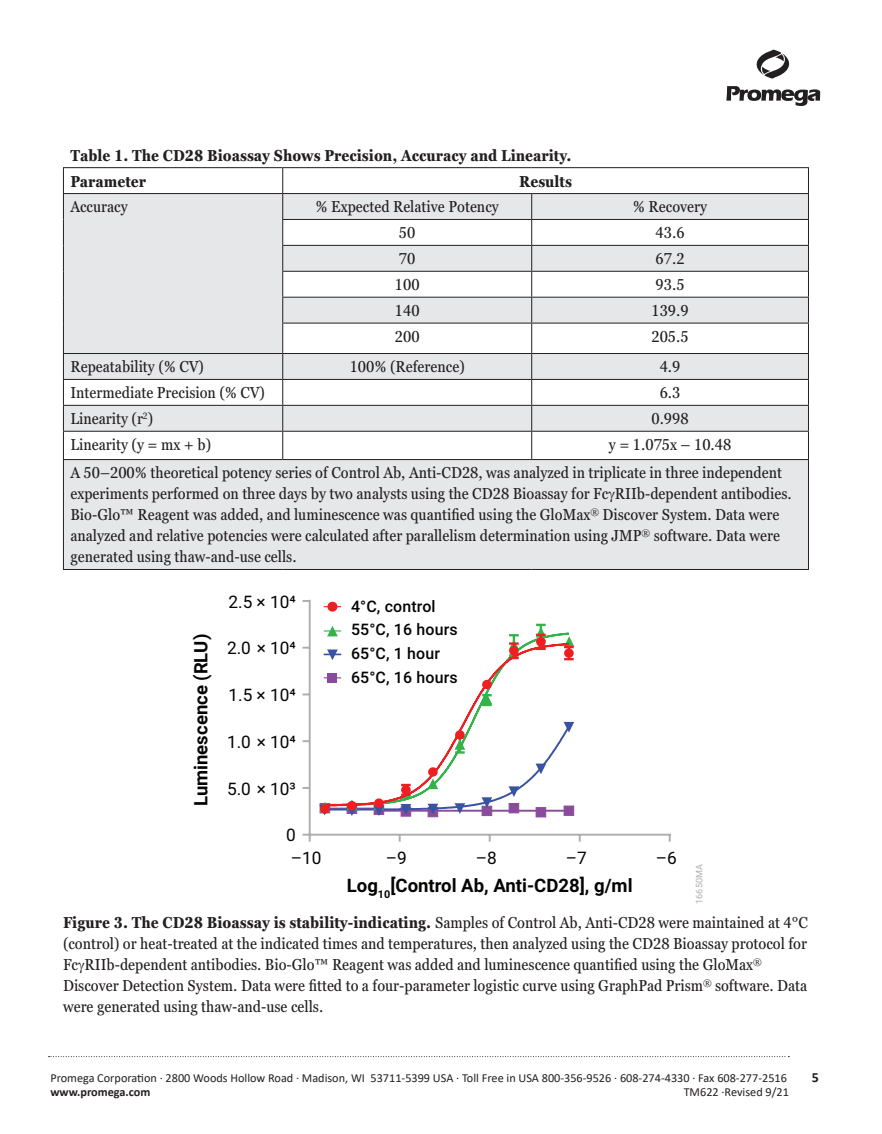
<style>
.page{position:relative;width:882px;height:1134px;background:#fff}
.page>*{position:absolute;margin:0;border:0;box-sizing:border-box;transform-origin:0 0}
.t1{font:700 18.55px "Roboto";color:#040503}
.t2{font:17.32px "Roboto";color:#040503}
.t3{font:500 15.92px/23.6px "Roboto";letter-spacing:.01em;color:#040503}
.Text{font:condensed 15.75px/21px "Georgia Pro";color:#231f20}
.Figure_Legend{font:condensed 15.75px/21px "Georgia Pro";color:#231f20}
.Figure_Legend-2{font:700 condensed 15.75px "Georgia Pro";color:#231f20}
.Text-2{font:700 condensed 15.75px "Georgia Pro";color:#231f20}
.t4{font:700 14px "Calibri";color:#231f20}
.t5{font:12.25px "Calibri";color:#231f20}
.t6{font:700 12.25px "Calibri";color:#231f20}
.t7{font:9.1px "Roboto";letter-spacing:.01em;color:#afb0b0}
.s1{font-weight:700}
</style>
<div class="page">
<svg style="left:756px;top:50px;width:34px;height:29px"></svg>
<svg style="left:726px;top:86px;width:94px;height:20px"></svg>
<svg style="left:49px;top:1056px;width:740px;height:1px"></svg>
<svg style="left:64px;top:194px;width:744px;height:375px;fill:#e6e7e9"></svg>
<hr style="left:282px;top:219px;width:250px;height:1px;background:#231f20">
<hr style="left:532px;top:219px;width:277px;height:1px;background:#231f20">
<hr style="left:282px;top:245px;width:250px;height:1px;background:#231f20">
<hr style="left:532px;top:245px;width:277px;height:1px;background:#231f20">
<hr style="left:282px;top:271px;width:250px;height:1px;background:#231f20">
<hr style="left:532px;top:271px;width:277px;height:1px;background:#231f20">
<hr style="left:282px;top:297px;width:250px;height:1px;background:#231f20">
<hr style="left:532px;top:297px;width:277px;height:1px;background:#231f20">
<hr style="left:63px;top:323px;width:1px;height:30px;background:#231f20">
<hr style="left:282px;top:323px;width:250px;height:1px;background:#231f20">
<hr style="left:532px;top:323px;width:277px;height:1px;background:#231f20">
<hr style="left:63px;top:353px;width:220px;height:1px;background:#231f20">
<hr style="left:283px;top:353px;width:249px;height:1px;background:#231f20">
<hr style="left:532px;top:353px;width:277px;height:1px;background:#231f20">
<hr style="left:63px;top:379px;width:220px;height:1px;background:#231f20">
<hr style="left:283px;top:379px;width:249px;height:1px;background:#231f20">
<hr style="left:532px;top:379px;width:277px;height:1px;background:#231f20">
<hr style="left:63px;top:405px;width:220px;height:1px;background:#231f20">
<hr style="left:283px;top:405px;width:249px;height:1px;background:#231f20">
<hr style="left:532px;top:405px;width:277px;height:1px;background:#231f20">
<hr style="left:63px;top:431px;width:220px;height:1px;background:#231f20">
<svg style="left:63px;top:354px;width:1px;height:105px"></svg>
<hr style="left:283px;top:431px;width:249px;height:1px;background:#231f20">
<svg style="left:282px;top:168px;width:1px;height:291px"></svg>
<hr style="left:532px;top:431px;width:277px;height:1px;background:#231f20">
<svg style="left:531px;top:194px;width:1px;height:265px"></svg>
<hr style="left:63px;top:459px;width:220px;height:1px;background:#231f20">
<hr style="left:63px;top:460px;width:1px;height:109px;background:#231f20">
<hr style="left:283px;top:459px;width:249px;height:1px;background:#231f20">
<hr style="left:532px;top:459px;width:277px;height:1px;background:#231f20">
<hr style="left:808px;top:460px;width:1px;height:109px;background:#231f20">
<hr style="left:63px;top:569px;width:220px;height:1px;background:#231f20">
<hr style="left:283px;top:569px;width:249px;height:1px;background:#231f20">
<hr style="left:532px;top:569px;width:277px;height:1px;background:#231f20">
<hr style="left:63px;top:167px;width:220px;height:1px;background:#231f20">
<svg style="left:63px;top:168px;width:1px;height:155px"></svg>
<hr style="left:283px;top:167px;width:249px;height:1px;background:#231f20">
<hr style="left:532px;top:167px;width:277px;height:1px;background:#231f20">
<svg style="left:808px;top:168px;width:1px;height:291px"></svg>
<hr style="left:63px;top:193px;width:220px;height:1px;background:#231f20">
<hr style="left:283px;top:193px;width:249px;height:1px;background:#231f20">
<hr style="left:532px;top:193px;width:277px;height:1px;background:#231f20">
<div style="left:328px;top:602px;width:9px;height:10px;background:#ee1f23;border-radius:5px"></div>
<hr style="left:309px;top:834px;width:362px;height:2px;background:#aeaeae">
<svg style="left:399px;top:836px;width:2px;height:6px"></svg>
<svg style="left:489px;top:836px;width:2px;height:6px"></svg>
<svg style="left:579px;top:836px;width:2px;height:6px"></svg>
<svg style="left:669px;top:836px;width:2px;height:6px"></svg>
<hr style="left:309px;top:600px;width:2px;height:236px;background:#aeaeae">
<svg style="left:303px;top:834px;width:8px;height:8px"></svg>
<svg style="left:303px;top:787px;width:6px;height:2px"></svg>
<svg style="left:303px;top:740px;width:6px;height:2px"></svg>
<svg style="left:303px;top:693px;width:6px;height:2px"></svg>
<svg style="left:303px;top:647px;width:6px;height:2px"></svg>
<svg style="left:303px;top:600px;width:6px;height:2px"></svg>
<div style="left:536px;top:807px;width:10px;height:10px;background:#8b4b9d"></div>
<div style="left:428px;top:807px;width:10px;height:10px;background:#9155a2"></div>
<svg style="left:323px;top:642px;width:248px;height:80px"></svg>
<svg style="left:564px;top:636px;width:10px;height:24px"></svg>
<svg style="left:536px;top:624px;width:10px;height:26px"></svg>
<svg style="left:509px;top:634px;width:10px;height:25px"></svg>
<div style="left:564px;top:648px;width:10px;height:10px;background:#ee1f23;border-radius:5px"></div>
<div style="left:536px;top:637px;width:10px;height:10px;background:#ee1f23;border-radius:5px"></div>
<div style="left:509px;top:646px;width:10px;height:9px;background:#ee1f23;border-radius:5px"></div>
<div style="left:482px;top:680px;width:10px;height:9px;background:#ee1f23;border-radius:5px"></div>
<svg style="left:324px;top:650px;width:17px;height:10px"></svg>
<svg style="left:324px;top:626px;width:17px;height:10px"></svg>
<svg style="left:319px;top:722px;width:255px;height:94px"></svg>
<div style="left:374px;top:798px;width:10px;height:10px;background:#ee1f23;border-radius:5px"></div>
<div style="left:347px;top:801px;width:10px;height:9px;background:#ee1f23;border-radius:5px"></div>
<div style="left:320px;top:804px;width:10px;height:10px;background:#ee1f23;border-radius:5px"></div>
<svg style="left:608px;top:492px;width:7px;height:11px"></svg>
<p class="Figure_Legend-2" style="left:70px;top:146px;width:502px">Table 1. The CD28 Bioassay Shows Precision, Accuracy and Linearity.</p>
<p class="Text-2" style="left:70px;top:172px;width:77px">Parameter</p>
<p class="Text-2" style="left:519px;top:172px;width:54px">Results</p>
<p class="Text" style="left:70px;top:197px;width:59px">Accuracy</p>
<p class="Text" style="left:316px;top:197px;width:185px">% Expected Relative Potency</p>
<p class="Text" style="left:633px;top:197px;width:76px">% Recovery</p>
<p class="Text" style="left:399px;top:223px;width:18px">50</p>
<p class="Text" style="left:656px;top:223px;width:30px">43.6</p>
<p class="Text" style="left:399px;top:249px;width:18px">70</p>
<p class="Text" style="left:656px;top:249px;width:30px">67.2</p>
<p class="Text" style="left:395px;top:275px;width:26px">100</p>
<p class="Text" style="left:656px;top:275px;width:30px">93.5</p>
<p class="Text" style="left:395px;top:301px;width:26px">140</p>
<p class="Text" style="left:652px;top:301px;width:39px">139.9</p>
<p class="Text" style="left:395px;top:327px;width:26px">200</p>
<p class="Text" style="left:652px;top:327px;width:39px">205.5</p>
<p class="Text" style="left:70px;top:357px;width:135px">Repeatability (% CV)</p>
<p class="Text" style="left:350px;top:357px;width:117px">100% (Reference)</p>
<p class="Text" style="left:660px;top:357px;width:22px">4.9</p>
<p class="Text" style="left:70px;top:383px;width:196px">Intermediate Precision (% CV)</p>
<p class="Text" style="left:660px;top:383px;width:22px">6.3</p>
<p class="Text" style="left:70px;top:409px;width:84px">Linearity (r<sup>2</sup>)</p>
<p class="Text" style="left:652px;top:409px;width:39px">0.998</p>
<p class="Text" style="left:70px;top:435px;width:142px">Linearity (y = mx + b)</p>
<p class="Text" style="left:609px;top:435px;width:124px">y = 1.075x – 10.48</p>
<p class="Text" style="left:70px;top:463px;width:723px">A 50–200% theoretical potency series of Control Ab, Anti-CD28, was analyzed in triplicate in three independent experiments performed on three days by two analysts using the CD28 Bioassay for Fc RIIb-dependent antibodies.<br>Bio-Glo™ Reagent was added, and luminescence was quantified using the GloMax<sup>®</sup> Discover System. Data were analyzed and relative potencies were calculated after parallelism determination using JMP<sup>®</sup> software. Data were generated using thaw-and-use cells.</p>
<p class="t1" style="left:192px;top:806px;width:174px;rotate:-90deg">Luminescence (RLU)</p>
<p class="t2" style="left:228px;top:592px;width:69px">2.5 × 104</p>
<p class="t2" style="left:227px;top:638px;width:70px">2.0 × 104</p>
<p class="t2" style="left:228px;top:685px;width:69px">1.5 × 104</p>
<p class="t2" style="left:227px;top:732px;width:70px">1.0 × 104</p>
<p class="t2" style="left:227px;top:779px;width:70px">5.0 × 10³</p>
<p class="t2" style="left:286px;top:825px;width:11px">0</p>
<p class="t3" style="left:351px;top:594px;width:108px">4°C, control<br>55°C, 16 hours<br>65°C, 1 hour<br>65°C, 16 hours</p>
<p class="t2" style="left:291px;top:848px;width:32px">–10</p>
<p class="t2" style="left:386px;top:848px;width:23px">–9</p>
<p class="t2" style="left:476px;top:848px;width:23px">–8</p>
<p class="t2" style="left:566px;top:848px;width:23px">–7</p>
<p class="t2" style="left:656px;top:848px;width:23px">–6</p>
<p class="t1" style="left:347px;top:877px;width:287px">Log<sub>10</sub>[Control Ab, Anti-CD28], g/ml</p>
<p class="t7" style="left:694px;top:904px;width:41px;rotate:-90deg">16650MA</p>
<p class="Figure_Legend" style="left:63px;top:913px;width:746px"><span class="s1">Figure 3. The CD28 Bioassay is stability-indicating.</span> Samples of Control Ab, Anti-CD28 were maintained at 4°C (control) or heat-treated at the indicated times and temperatures, then analyzed using the CD28 Bioassay protocol for Fc RIIb-dependent antibodies. Bio-Glo™ Reagent was added and luminescence quantified using the GloMax<sup>® </sup>Discover Detection System. Data were fitted to a four-parameter logistic curve using GraphPad Prism<sup>®</sup> software. Data were generated using thaw-and-use cells.</p>
<p class="t5" style="left:50px;top:1069px;width:738px">Promega Corporation · 2800 Woods Hollow Road · Madison, WI 53711-5399 USA · Toll Free in USA 800-356-9526 · 608-274-4330 · Fax 608-277-2516</p>
<p class="t4" style="left:812px;top:1067px;width:9px">5</p>
<p class="t6" style="left:50px;top:1083px;width:102px">www.promega.com</p>
<p class="t5" style="left:684px;top:1084px;width:107px">TM622 ·Revised 9/21</p>
</div>
